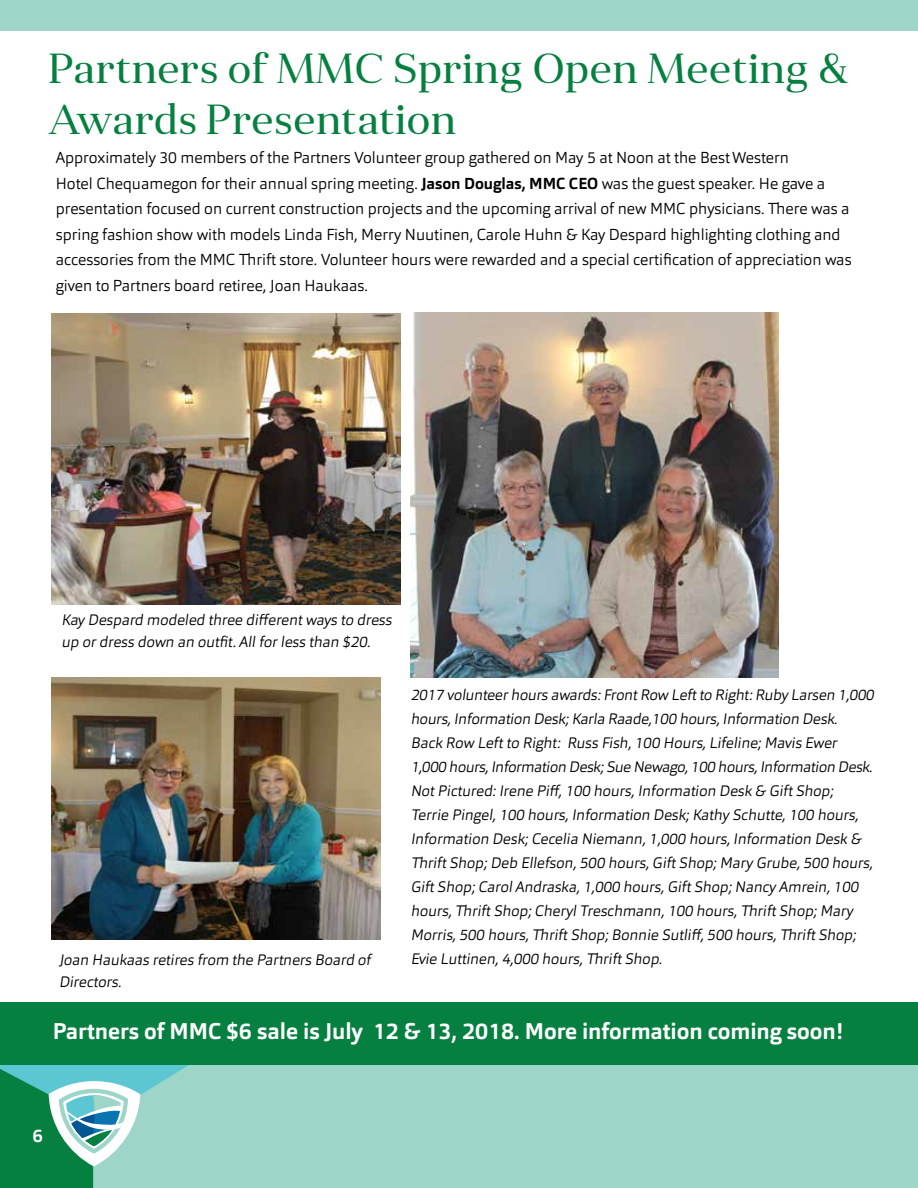
<style>
.page{position:relative;width:918px;height:1188px;background:#fff}
.page>*{position:absolute;margin:0;border:0;box-sizing:border-box;transform-origin:0 0}
.t1{font:42px/50.4px "Anglecia Pro Title";color:#068040}
.t2{font:700 22.5px "Orgon";color:#fff}
.t3{font:700 18px "Orgon";color:#fff}
.t4{font:300 15.75px/25.5px "Orgon";color:#000}
.t5{font:300 15px/24px "Orgon";color:#000}
.s1{font-weight:700}
</style>
<div class="page">
<div style="left:433px;top:992px;width:485px;height:196px;background:#9dd6c9"></div>
<div style="left:282px;top:1065px;width:151px;height:123px;background:#9dd6c9"></div>
<div style="left:0;top:27px;width:918px;height:1038px;background:#fff"></div>
<div style="left:0;top:0;width:918px;height:30px;background:#9dd6c9"></div>
<svg style="left:0;top:1065px;width:282px;height:123px;background:#7bc3b1"></svg>
<img style="left:51px;top:313px;width:350px;height:292px">
<img style="left:51px;top:677px;width:329px;height:262px">
<img style="left:411px;top:312px;width:368px;height:365px">
<div style="left:0;top:1002px;width:918px;height:63px;background:#068040"></div>
<h1 class="t1" style="left:49px;top:43px;width:801px">Partners of MMC Spring Open Meeting &amp;<br>Awards Presentation</h1>
<p class="t4" style="left:56px;top:145px;width:797px">Approximately 30 members of the Partners Volunteer group gathered on May 5 at Noon at the Best Western<br>Hotel Chequamegon for their annual spring meeting. <span class="s1">Jason Douglas, MMC CEO</span> was the guest speaker. He gave a presentation focused on current construction projects and the upcoming arrival of new MMC physicians. There was a spring fashion show with models Linda Fish, Merry Nuutinen, Carole Huhn &amp; Kay Despard highlighting clothing and accessories from the MMC Thrift store. Volunteer hours were rewarded and a special certification of appreciation was given to Partners board retiree, Joan Haukaas.</p>
<p class="t5" style="left:62px;top:608px;width:334px;line-height:22.5px">Kay Despard modeled three differentways to dress up or dress down an outfit.Allfor less than $20.</p>
<p class="t5" style="left:411px;top:682px;width:467px">2017 volunteer hours awards:FrontRow Leftto Right:Ruby Larsen 1,000 hours,Information Desk;Karla Raade,100 hours,Information Desk.<br>Back Row Leftto Right: Russ Fish,100 Hours,Lifeline;Mavis Ewer 1,000 hours,Information Desk;Sue Newago,100 hours,Information Desk.<br>NotPictured:Irene Piff,100 hours,Information Desk &amp; GiftShop; Terrie Pingel,100 hours,Information Desk;Kathy Schutte,100 hours, Information Desk;Cecelia Niemann,1,000 hours,Information Desk &amp; ThriftShop;Deb Ellefson,500 hours,GiftShop;Mary Grube,500 hours, GiftShop;CarolAndraska,1,000 hours,GiftShop;Nancy Amrein,100 hours,ThriftShop;CherylTreschmann,100 hours,ThriftShop;Mary Morris,500 hours,ThriftShop;Bonnie Sutliff,500 hours,ThriftShop;</p>
<p class="t5" style="left:59px;top:947px;width:313px">Joan Haukaas retires from the Partners Board of</p>
<p class="t5" style="left:411px;top:947px;width:255px">Evie Luttinen,4,000 hours,ThriftShop.</p>
<p class="t5" style="left:59px;top:970px;width:67px">Directors.</p>
<h2 class="t2" style="left:53px;top:1017px;width:791px">Partners of MMC $6 sale is July 12 &amp; 13, 2018. More information coming soon!</h2>
<p class="t3" style="left:32px;top:1125px;width:12px">6</p>
</div>
